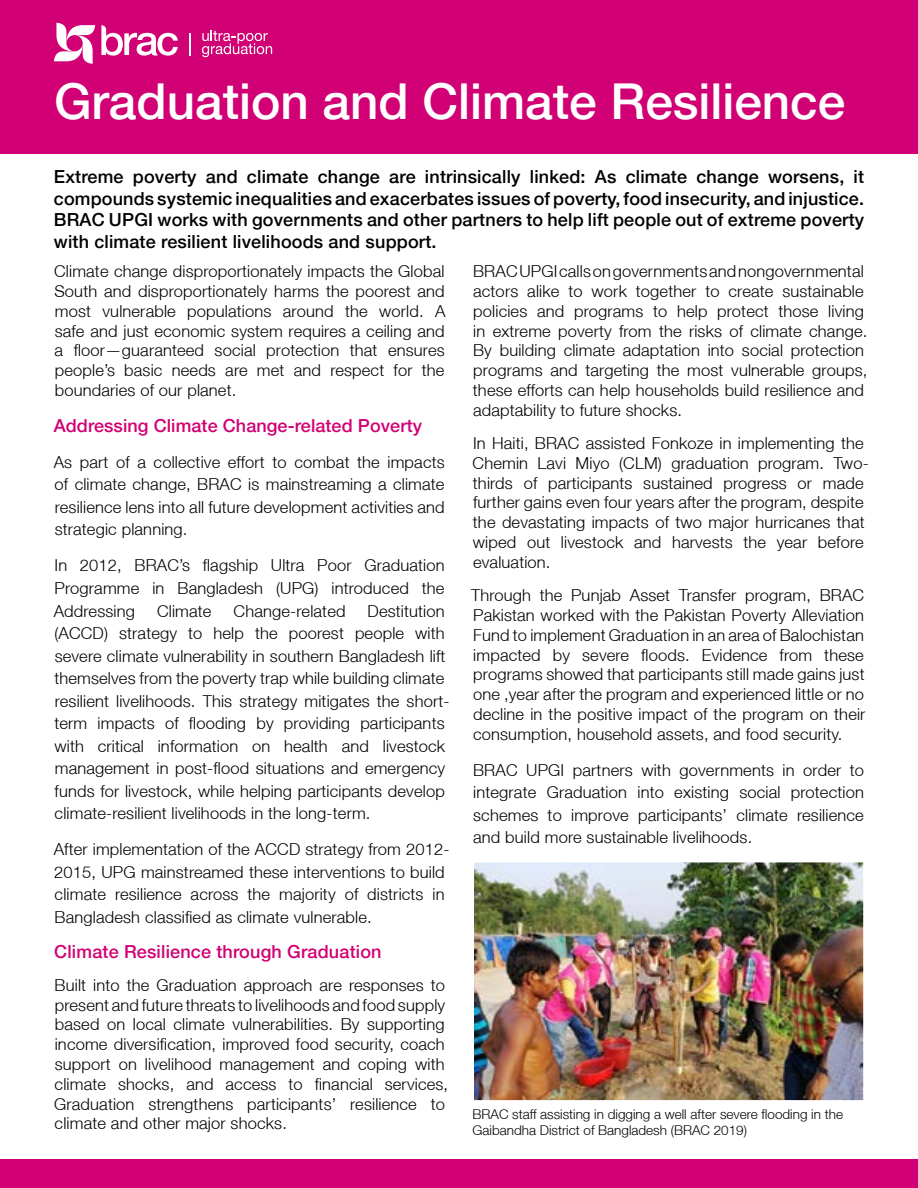
<style>
.page{position:relative;width:918px;height:1188px;background:#fff}
.page>*{position:absolute;margin:0;border:0;box-sizing:border-box;transform-origin:0 0}
.t1{font:500 49.5px "Helvetica Neue LT";color:#fff}
.t2{font:500 18px/21.6px "Helvetica Neue LT";letter-spacing:.01em;color:#000;text-align:justify}
.t3{font:500 18px "Helvetica Neue LT";letter-spacing:.005em;color:#d10074}
.t4{font:300 16.5px/19.8px "Helvetica Neue LT";letter-spacing:.01em;color:#000;text-align:justify}
.t5{font:300 13.5px/16.2px "Helvetica Neue LT";color:#000}
</style>
<div class="page">
<div style="left:0;top:0;width:918px;height:153px;background:#d10074"></div>
<div style="left:0;top:1160px;width:918px;height:28px;background:#d10074"></div>
<img style="left:475px;top:864px;width:387px;height:235px">
<div style="left:472px;top:861px;width:393px;height:241px;border:2px solid #fff"></div>
<svg style="left:54px;top:23px;width:41px;height:41px"></svg>
<svg style="left:101px;top:25px;width:77px;height:31px"></svg>
<svg style="left:190px;top:33px;width:1px;height:22px"></svg>
<svg style="left:202px;top:30px;width:70px;height:27px"></svg>
<h1 class="t1" style="left:54px;top:72px;width:793px">Graduation and Climate Resilience</h1>
<p class="t2" style="left:54px;top:166px;width:812px">Extreme poverty and climate change are intrinsically linked: As climate change worsens, it compounds systemic inequalities and exacerbates issues of poverty, food insecurity, and injustice.<br>BRAC UPGI works with governments and other partners to help lift people out of extreme poverty with climate resilient livelihoods and support.</p>
<p class="t4" style="left:54px;top:261px;width:393px">Climate change disproportionately impacts the Global South and disproportionately harms the poorest and most vulnerable populations around the world. A safe and just economic system requires a ceiling and a floor—guaranteed social protection that ensures people’s basic needs are met and respect for the boundaries of our planet.</p>
<p class="t3" style="left:54px;top:415px;width:370px">Addressing Climate Change-related Poverty</p>
<p class="t4" style="left:54px;top:451px;width:392px;line-height:22.5px">As part of a collective effort to combat the impacts of climate change, BRAC is mainstreaming a climate resilience lens into all future development activities and strategic planning.</p>
<p class="t4" style="left:54px;top:554px;width:392px;line-height:22.5px">In 2012, BRAC’s flagship Ultra Poor Graduation Programme in Bangladesh (UPG) introduced the Addressing</p>
<p class="t4" style="left:157px;top:600px;width:56px">Climate</p>
<p class="t4" style="left:234px;top:600px;width:113px">Change-related</p>
<p class="t4" style="left:54px;top:599px;width:397px;line-height:22.5px;text-align:left;text-indent:313px">Destitution (ACCD) strategy to help the poorest people with severe climate vulnerability in southern Bangladesh lift themselves from the poverty trap while building climate resilient livelihoods. This strategy mitigates the short&shy;term impacts of flooding by providing participants with critical information on health and livestock management in post-flood situations and emergency funds for livestock, while helping participants develop climate-resilient livelihoods in the long-term.</p>
<p class="t4" style="left:54px;top:838px;width:397px;line-height:22.5px;text-align:left">After implementation of the ACCD strategy from 2012- 2015, UPG mainstreamed these interventions to build climate resilience across the majority of districts in Bangladesh classified as climate vulnerable.</p>
<p class="t3" style="left:54px;top:940px;width:329px">Climate Resilience through Graduation</p>
<p class="t4" style="left:54px;top:975px;width:396px;text-align:left">Built into the Graduation approach are responses to present and future threats to livelihoods and food supply based on local climate vulnerabilities. By supporting income diversification, improved food security, coach support on livelihood management and coping with climate shocks, and access to financial services, Graduation strengthens participants’ resilience to climate and other major shocks.</p>
<p class="t4" style="left:473px;top:261px;width:396px;text-align:left">BRAC UPGI calls on governments and nongovernmental actors alike to work together to create sustainable policies and programs to help protect those living in extreme poverty from the risks of climate change.<br>By building climate adaptation into social protection programs and targeting the most vulnerable groups, these efforts can help households build resilience and adaptability to future shocks.</p>
<p class="t4" style="left:473px;top:433px;width:398px;text-align:left">In Haiti, BRAC assisted Fonkoze in implementing the Chemin Lavi Miyo (CLM) graduation program. Two&shy;thirds of participants sustained progress or made further gains even four years after the program, despite the devastating impacts of two major hurricanes that wiped out livestock and harvests the year before evaluation.</p>
<p class="t4" style="left:471px;top:585px;width:396px">Through the Punjab Asset Transfer program, BRAC Pakistan worked with the Pakistan Poverty Alleviation Fund to implement Graduation in an area of Balochistan impacted by severe floods. Evidence from these programs showed that participants still made gains just one ,year after the program and experienced little or no decline in the positive impact of the program on their consumption, household assets, and food security.</p>
<p class="t4" style="left:473px;top:758px;width:393px;line-height:22.5px">BRAC UPGI partners with governments in order to integrate Graduation into existing social protection schemes to improve participants’ climate resilience and build more sustainable livelihoods.</p>
<p class="t5" style="left:472px;top:1106px;width:372px">BRAC staff assisting in digging a well after severe flooding in the<br>Gaibandha District of Bangladesh (BRAC 2019)</p>
</div>
